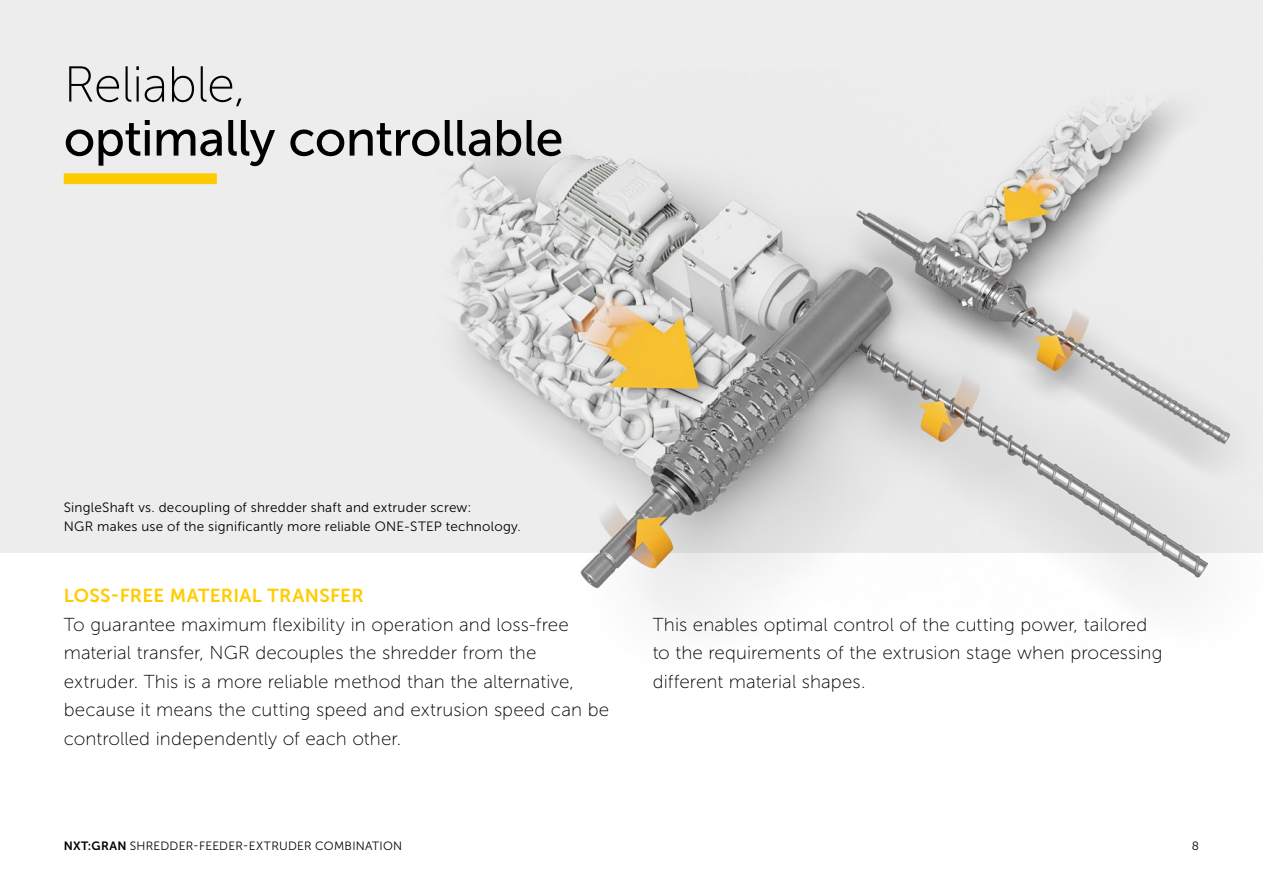
<style>
.page{position:relative;width:1263px;height:893px;background:#fff}
.page>*{position:absolute;margin:0;border:0;box-sizing:border-box;transform-origin:0 0}
.t1{font:50.4px "Museo Sans 500";letter-spacing:-.015em;color:#000}
.t2{font:50.4px "Museo Sans 100";letter-spacing:-.015em;color:#000}
.t3{font:18.75px/28.5px "Museo Sans 100";letter-spacing:.005em;color:#000}
.t4{font:18.75px "Museo Sans 700";letter-spacing:.02em;color:#fc0}
.t5{font:13.5px/19.5px "Museo Sans 300";letter-spacing:.02em;color:#000}
.t6{font:12px "Museo Sans 300";letter-spacing:.025em;color:#000}
.s1{font-family:"Museo Sans 700"}
</style>
<div class="page">
<div style="left:0;top:0;width:1263px;height:553px;background:#ededed"></div>
<img style="left:451px;top:100px;width:780px;height:526px">
<div style="left:64px;top:173px;width:153px;height:11px;background:#fc0"></div>
<h1 class="t2" style="left:64px;top:58px;width:184px">Reliable,</h1>
<h1 class="t1" style="left:64px;top:111px;width:501px">optimally controllable</h1>
<p class="t5" style="left:64px;top:497px;width:459px">SingleShaft vs. decoupling of shredder shaft and extruder screw:<br>NGR makes use of the significantly more reliable ONE-STEP technology.</p>
<p class="t4" style="left:64px;top:585px;width:301px">LOSS-FREE MATERIAL TRANSFER</p>
<p class="t3" style="left:64px;top:610px;width:547px">To guarantee maximum flexibility in operation and loss-free material transfer, NGR decouples the shredder from the extruder. This is a more reliable method than the alternative, because it means the cutting speed and extrusion speed can be controlled independently of each other.</p>
<p class="t3" style="left:653px;top:610px;width:511px">This enables optimal control of the cutting power, tailored to the requirements of the extrusion stage when processing different material shapes.</p>
<p class="t6" style="left:64px;top:840px;width:340px"><span class="s1">NXT:GRAN</span> SHREDDER-FEEDER-EXTRUDER COMBINATION</p>
<p class="t6" style="left:1192px;top:840px;width:9px">8</p>
</div>
